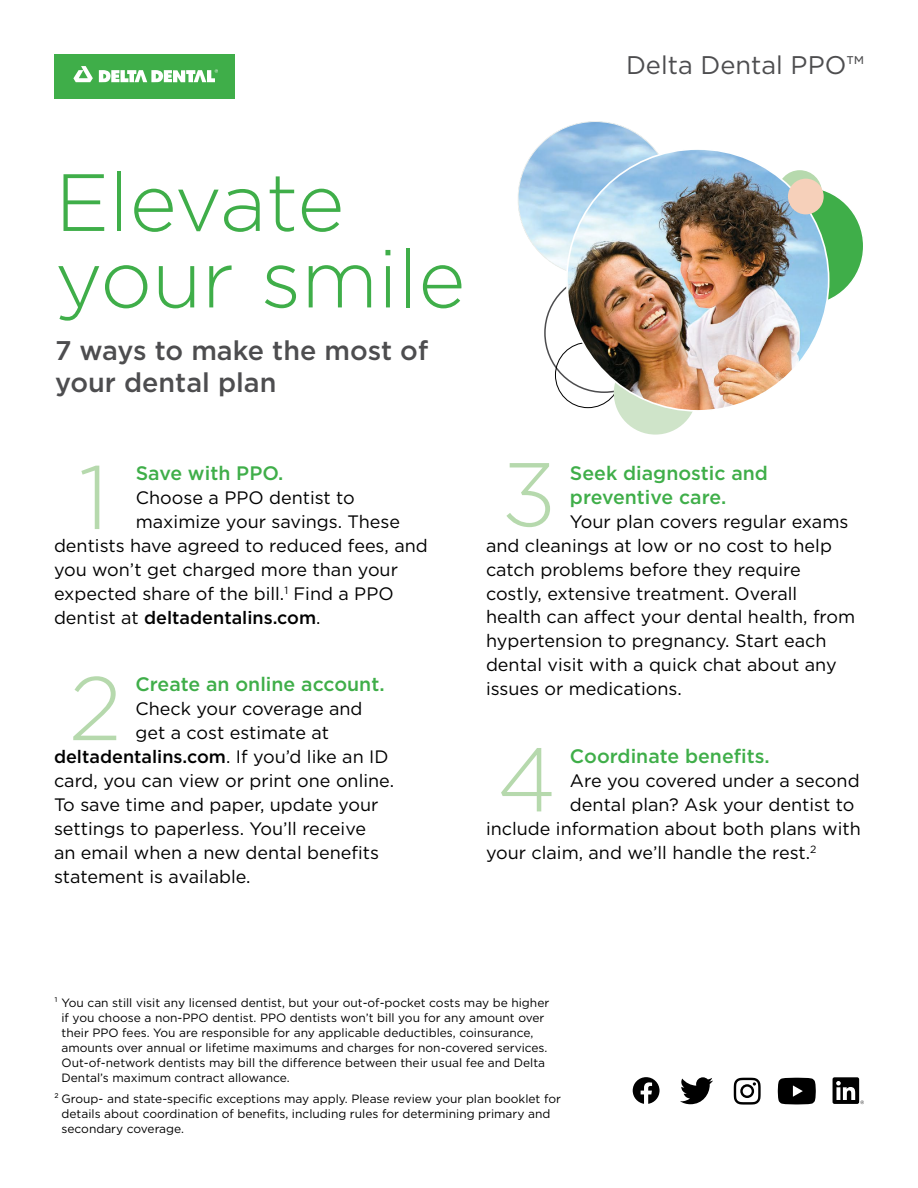
<style>
.page{position:relative;width:918px;height:1188px;background:#fff}
.page>*{position:absolute;margin:0;border:0;box-sizing:border-box;transform-origin:0 0}
.t1{font:300 90px "Gotham";color:#b6d9ad}
.t2{font:300 81px/76.5px "Gotham";color:#3fae49}
.t3{font:500 27px/31.5px "Gotham";color:#4d4d4f}
.t4{font:25.5px "Gotham";color:#4d4d4f}
.t5{font:500 19.5px/24px "Gotham";color:#3fae49}
.t6{font:18px/24px "Gotham";color:#000}
.t7{font:500 18px "Gotham";color:#000}
.t8{font:12px/15px "Gotham";color:#000}
.s1{font-weight:400}
</style>
<div class="page">
<div style="left:54px;top:54px;width:180px;height:44px;background:#3fae49"></div>
<svg style="left:73px;top:66px;width:20px;height:16px"></svg>
<svg style="left:99px;top:69px;width:119px;height:13px"></svg>
<div style="left:778px;top:170px;width:44px;height:44px;background:#b6d9ad;border-radius:50%"></div>
<div style="left:745px;top:187px;width:119px;height:118px;background:#3fae49;border-radius:50%"></div>
<div style="left:614px;top:351px;width:83px;height:84px;background:#cfe4c9;border-radius:50%"></div>
<img style="left:518px;top:122px;width:155px;height:154px;border-radius:77px">
<img style="left:567px;top:149px;width:262px;height:262px;border-radius:131px">
<div style="left:788px;top:179px;width:36px;height:35px;background:#f6d0ba;border-radius:50%"></div>
<svg style="left:633px;top:1077px;width:27px;height:27px"></svg>
<svg style="left:680px;top:1077px;width:33px;height:27px"></svg>
<svg style="left:734px;top:1078px;width:27px;height:27px"></svg>
<svg style="left:778px;top:1078px;width:38px;height:26px"></svg>
<svg style="left:833px;top:1077px;width:31px;height:27px"></svg>
<h3 class="t4" style="left:626px;top:49px;width:239px">Delta Dental PPO™</h3>
<h2 class="t2" style="left:55px;top:162px;width:412px">Elevate your smile</h2>
<h3 class="t3" style="left:55px;top:335px;width:375px">7 ways to make the most of your dental plan</h3>
<h1 class="t1" style="left:79px;top:440px;width:32px">1</h1>
<p class="t5" style="left:136px;top:461px;width:149px">Save with PPO.</p>
<p class="t6" style="left:136px;top:485px;width:221px">Choose a PPO dentist to</p>
<p class="t6" style="left:136px;top:509px;width:266px">maximize your savings. These</p>
<p class="t6" style="left:54px;top:533px;width:375px">dentists have agreed to reduced fees, and</p>
<p class="t6" style="left:54px;top:557px;width:346px">you won’t get charged more than your</p>
<p class="t6" style="left:54px;top:581px;width:341px">expected share of the bill.<sup>1</sup> Find a PPO</p>
<p class="t7" style="left:54px;top:606px;width:268px"><span class="s1">dentist at</span> deltadentalins.com<span class="s1">.</span></p>
<h1 class="t1" style="left:69px;top:651px;width:55px">2</h1>
<p class="t5" style="left:136px;top:672px;width:251px">Create an online account.</p>
<p class="t6" style="left:136px;top:697px;width:229px">Check your coverage and</p>
<p class="t6" style="left:136px;top:721px;width:195px">get a cost estimate at</p>
<p class="t7" style="left:54px;top:745px;width:336px">deltadentalins.com<span class="s1">. If you’d like an ID</span></p>
<p class="t6" style="left:54px;top:768px;width:342px">card, you can view or print one online.</p>
<p class="t6" style="left:54px;top:793px;width:326px">To save time and paper, update your</p>
<p class="t6" style="left:54px;top:817px;width:314px">settings to paperless. You’ll receive</p>
<p class="t6" style="left:54px;top:840px;width:327px">an email when a new dental benefits</p>
<p class="t6" style="left:54px;top:864px;width:198px">statement is available.</p>
<h1 class="t1" style="left:502px;top:437px;width:56px">3</h1>
<p class="t5" style="left:570px;top:460px;width:200px">Seek diagnostic and preventive care.</p>
<p class="t6" style="left:486px;top:509px;width:371px;text-indent:84px">Your plan covers regular exams and cleanings at low or no cost to help catch problems before they require costly, extensive treatment. Overall health can affect your dental health, from hypertension to pregnancy. Start each dental visit with a quick chat about any issues or medications.</p>
<h1 class="t1" style="left:497px;top:723px;width:61px">4</h1>
<p class="t5" style="left:570px;top:744px;width:201px">Coordinate benefits.</p>
<p class="t6" style="left:570px;top:769px;width:291px">Are you covered under a second</p>
<p class="t6" style="left:570px;top:793px;width:286px">dental plan? Ask your dentist to</p>
<p class="t6" style="left:486px;top:817px;width:376px">include information about both plans with</p>
<p class="t6" style="left:486px;top:841px;width:332px">your claim, and we’ll handle the rest.<sup>2</sup></p>
<p class="t8" style="left:62px;top:995px;width:489px;text-indent:-8px">1 You can still visit any licensed dentist, but your out-of-pocket costs may be higher if you choose a non-PPO dentist. PPO dentists won’t bill you for any amount over their PPO fees. You are responsible for any applicable deductibles, coinsurance, amounts over annual or lifetime maximums and charges for non-covered services.<br>Out-of-network dentists may bill the difference between their usual fee and Delta Dental’s maximum contract allowance.</p>
<p class="t8" style="left:62px;top:1090px;width:501px;text-indent:-8px">2 Group- and state-specific exceptions may apply. Please review your plan booklet for details about coordination of benefits, including rules for determining primary and secondary coverage.</p>
</div>
